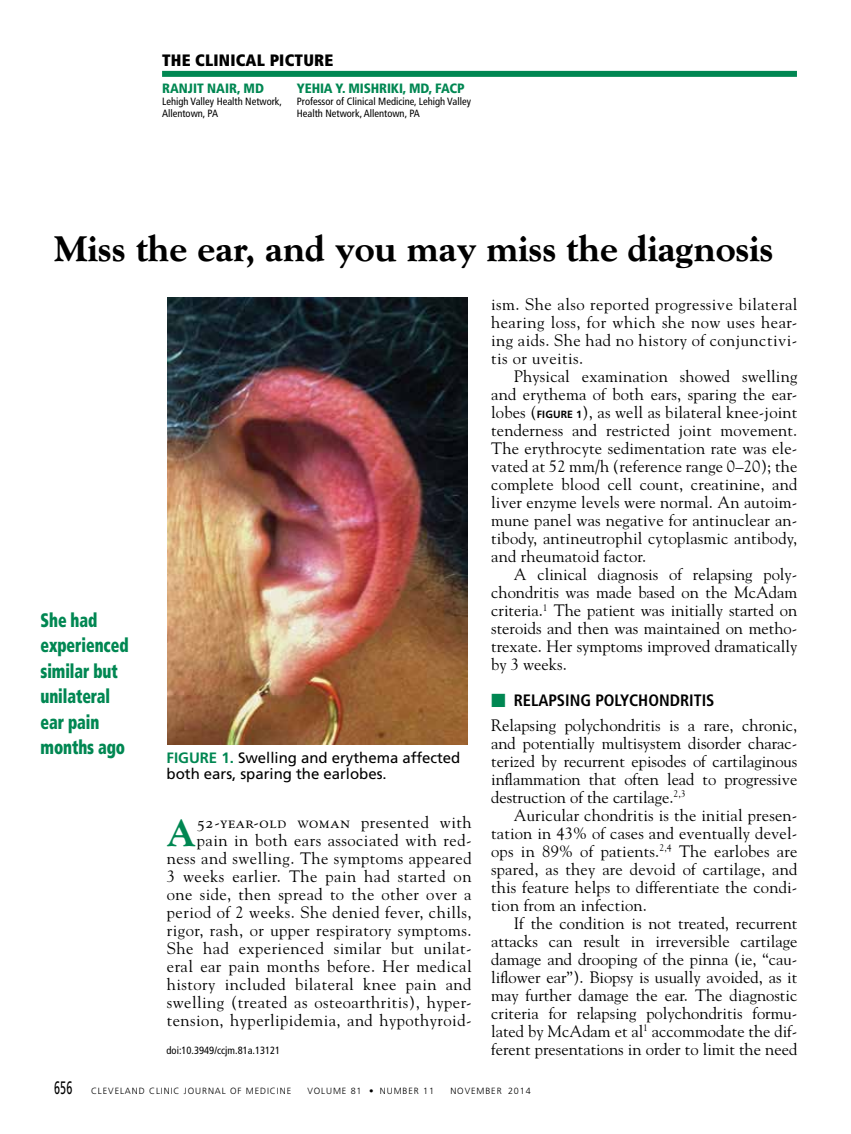
<style>
.page{position:relative;width:851px;height:1134px;background:#fff}
.page>*{position:absolute;margin:0;border:0;box-sizing:border-box;transform-origin:0 0}
.t1{font:38.85px "Goudy Std Extra Bold SC800";color:#008752;scale:.96 1}
.t2{font:800 36px "Goudy Std";color:#000}
.t3{font:900 condensed 19.5px/25.5px "Frutiger LT Std";letter-spacing:-.005em;color:#008752;scale:.8 1}
.t4{font:16.5px/18px "Goudy Std";letter-spacing:.03em;color:#000;text-align:justify}
.t5{font:700 condensed 16.5px "Frutiger LT Std";color:#000}
.t6{font:900 condensed 16.5px "Frutiger LT Std";letter-spacing:.01em;color:#000}
.t7{font:15px/16.5px "Frutiger LT Std";color:#000}
.t8{font:900 condensed 13.5px "Frutiger LT Std";letter-spacing:-.01em;color:#008752}
.t9{font:condensed 10.5px/12px "Frutiger LT Std";color:#000}
.t10{font:300 9px "Frutiger LT Std";letter-spacing:.1em;color:#000}
.s1{font-weight:700;color:#008752}
.s2{font-family:"Frutiger LT Std";font-weight:700;font-size:10.5px}
.s3{font-family:"Universal Std Newswith Comm Pi";font-weight:400;font-stretch:normal;color:#008752}
.s4{font-weight:400;font-size:18px}
</style>
<div class="page">
<div style="left:162px;top:71px;width:634px;height:6px;background:#008752"></div>
<img style="left:168px;top:298px;width:299px;height:447px">
<p class="t6" style="left:162px;top:51px;width:173px">THE CLINICAL PICTURE</p>
<p class="t8" style="left:162px;top:80px;width:103px">RANJIT NAIR, MD</p>
<p class="t9" style="left:162px;top:96px;width:121px">Lehigh Valley Health Network,<br>Allentown, PA</p>
<p class="t8" style="left:297px;top:80px;width:169px">YEHIA Y. MISHRIKI, MD, FACP</p>
<p class="t9" style="left:297px;top:95px;width:175px">Professor of Clinical Medicine, Lehigh Valley<br>Health Network, Allentown, PA</p>
<h2 class="t2" style="left:54px;top:228px;width:721px">Miss the ear, and you may miss the diagnosis</h2>
<p class="t3" style="left:40px;top:607px;width:112px">She had experienced similar but unilateral ear pain months ago</p>
<p class="t7" style="left:166px;top:749px;width:295px"><span class="s1">FIGURE 1.</span> Swelling and erythema affected both ears, sparing the earlobes.</p>
<p class="t4" style="left:167px;top:813px;width:306px;text-align:right">52-year-old woman presented with pain in both ears associated with red&shy;ness and swelling. The symptoms appeared 3 weeks earlier. The pain had started on one side, then spread to the other over a period of 2 weeks. She denied fever, chills, rigor, rash, or upper respiratory symptoms.<br>She had experienced similar but unilat&shy;eral ear pain months before. Her medical history included bilateral knee pain and swelling (treated as osteoarthritis), hyper&shy;tension, hyperlipidemia, and hypothyroid-</p>
<h1 class="t1" style="left:167px;top:810px;width:32px">A</h1>
<p class="t9" style="left:166px;top:1045px;width:115px">doi:10.3949/ccjm.81a.13121</p>
<p class="t4" style="left:491px;top:295px;width:307px">ism. She also reported progressive bilateral hearing loss, for which she now uses hear&shy;ing aids. She had no history of conjunctivi&shy;tis or uveitis.</p>
<p class="t4" style="left:491px;top:367px;width:308px;text-indent:23px">Physical examination showed swelling and erythema of both ears, sparing the ear&shy;lobes (<span class="s2">FIGURE 1</span>), as well as bilateral knee-joint tenderness and restricted joint movement.<br>The erythrocyte sedimentation rate was ele&shy;vated at 52 mm/h (reference range 0–20); the complete blood cell count, creatinine, and liver enzyme levels were normal. An autoim&shy;mune panel was negative for antinuclear an&shy;tibody, antineutrophil cytoplasmic antibody, and rheumatoid factor.</p>
<p class="t4" style="left:491px;top:565px;width:308px;text-indent:23px">A clinical diagnosis of relapsing poly&shy;chondritis was made based on the McAdam criteria.<sup>1</sup> The patient was initially started on steroids and then was maintained on metho&shy;trexate. Her symptoms improved dramatically by 3 weeks.</p>
<p class="t5" style="left:491px;top:691px;width:225px"><span class="s3">■</span> RELAPSING POLYCHONDRITIS</p>
<p class="t4" style="left:491px;top:716px;width:308px">Relapsing polychondritis is a rare, chronic, and potentially multisystem disorder charac&shy;terized by recurrent episodes of cartilaginous inflammation that often lead to progressive destruction of the cartilage.<sup>2,3</sup></p>
<p class="t4" style="left:491px;top:806px;width:308px;text-indent:23px">Auricular chondritis is the initial presen&shy;tation in 43% of cases and eventually devel&shy;ops in 89% of patients.<sup>2,4</sup> The earlobes are spared, as they are devoid of cartilage, and this feature helps to differentiate the condi&shy;tion from an infection.</p>
<p class="t4" style="left:491px;top:914px;width:308px;text-indent:23px">If the condition is not treated, recurrent attacks can result in irreversible cartilage damage and drooping of the pinna (ie, “cau&shy;liflower ear”). Biopsy is usually avoided, as it may further damage the ear. The diagnostic criteria for relapsing polychondritis formu&shy;lated by McAdam et al<sup>1</sup> accommodate the dif&shy;ferent presentations in order to limit the need</p>
<p class="t10" style="left:54px;top:1085px;width:239px"><span class="s4">656</span> CLEVELAND CLINIC JOURNAL OF MEDICINE</p>
<p class="t10" style="left:307px;top:1085px;width:128px">VOLUME 81 • NUMBER 11</p>
<p class="t10" style="left:450px;top:1085px;width:82px">NOVEMBER 2014</p>
</div>
